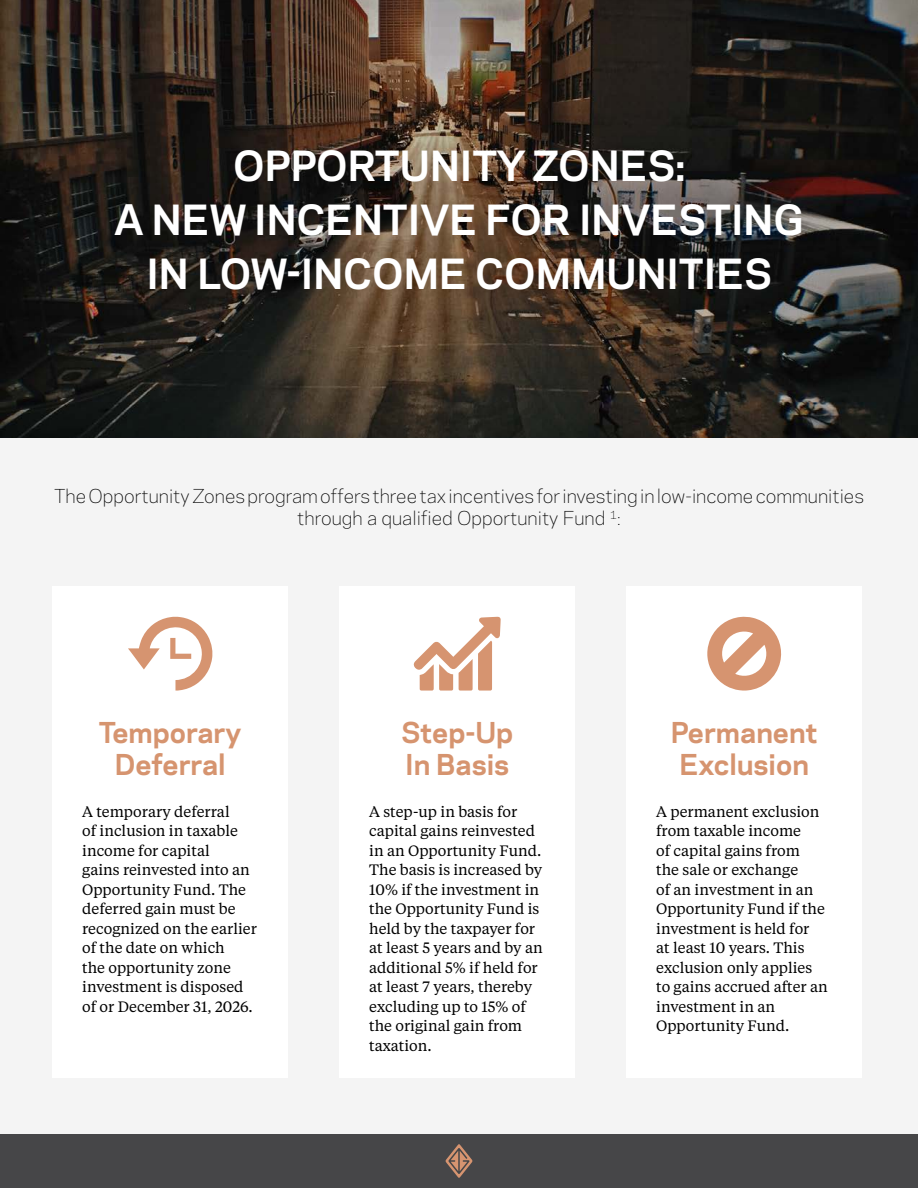
<style>
.page{position:relative;width:918px;height:1188px;background:#fff}
.page>*{position:absolute;margin:0;border:0;box-sizing:border-box;transform-origin:0 0}
.t1{font:700 39px/54px "Galaxie Polaris";color:#fff;text-align:center}
.t2{font:700 27px/32.4px "Galaxie Polaris";color:#d6946f;text-align:center}
.t3{font:300 18px/21.6px "Galaxie Polaris";color:#000;text-align:center}
.t4{font:15px/19.5px "Tiempos Text";color:#000}
</style>
<div class="page">
<img style="left:0;top:0;width:918px;height:438px">
<div style="left:0;top:438px;width:918px;height:696px;background:#f4f4f4"></div>
<div style="left:52px;top:587px;width:236px;height:491px;background:#fff"></div>
<div style="left:626px;top:587px;width:236px;height:491px;background:#fff"></div>
<div style="left:339px;top:587px;width:236px;height:491px;background:#fff"></div>
<div style="left:0;top:1134px;width:918px;height:54px;background:#464648"></div>
<svg style="left:128px;top:617px;width:84px;height:74px"></svg>
<svg style="left:413px;top:617px;width:88px;height:74px"></svg>
<svg style="left:707px;top:617px;width:75px;height:74px"></svg>
<svg style="left:445px;top:1144px;width:28px;height:34px"></svg>
<h1 class="t1" style="left:114px;top:136px;width:691px">OPPORTUNITY ZONES:<br>A NEW INCENTIVE FOR INVESTING<br>IN LOW-INCOME COMMUNITIES</h1>
<p class="t3" style="left:54px;top:485px;width:812px">The Opportunity Zones program offers three tax incentives for investing in low-income communities through a qualified Opportunity Fund <sup>1</sup>:</p>
<h2 class="t2" style="left:99px;top:715px;width:144px">Temporary<br>Deferral</h2>
<h2 class="t2" style="left:401px;top:715px;width:114px;text-align:left">Step-Up<br>In Basis</h2>
<h2 class="t2" style="left:671px;top:715px;width:149px">Permanent<br>Exclusion</h2>
<p class="t4" style="left:82px;top:801px;width:176px">A temporary deferral<br>of inclusion in taxable income for capital<br>gains reinvested into an<br>Opportunity Fund. The deferred gain must be recognized on the earlier of the date on which<br>the opportunity zone investment is disposed of or December 31, 2026.</p>
<p class="t4" style="left:369px;top:801px;width:175px">A step-up in basis for capital gains reinvested in an Opportunity Fund.<br>The basis is increased by<br>10% if the investment in the Opportunity Fund is held by the taxpayer for at least 5 years and by an additional 5% if held for at least 7 years, thereby excluding up to 15% of the original gain from taxation.</p>
<p class="t4" style="left:656px;top:801px;width:173px">A permanent exclusion from taxable income<br>of capital gains from<br>the sale or exchange<br>of an investment in an<br>Opportunity Fund if the investment is held for<br>at least 10 years. This exclusion only applies to gains accrued after an investment in an<br>Opportunity Fund.</p>
</div>
